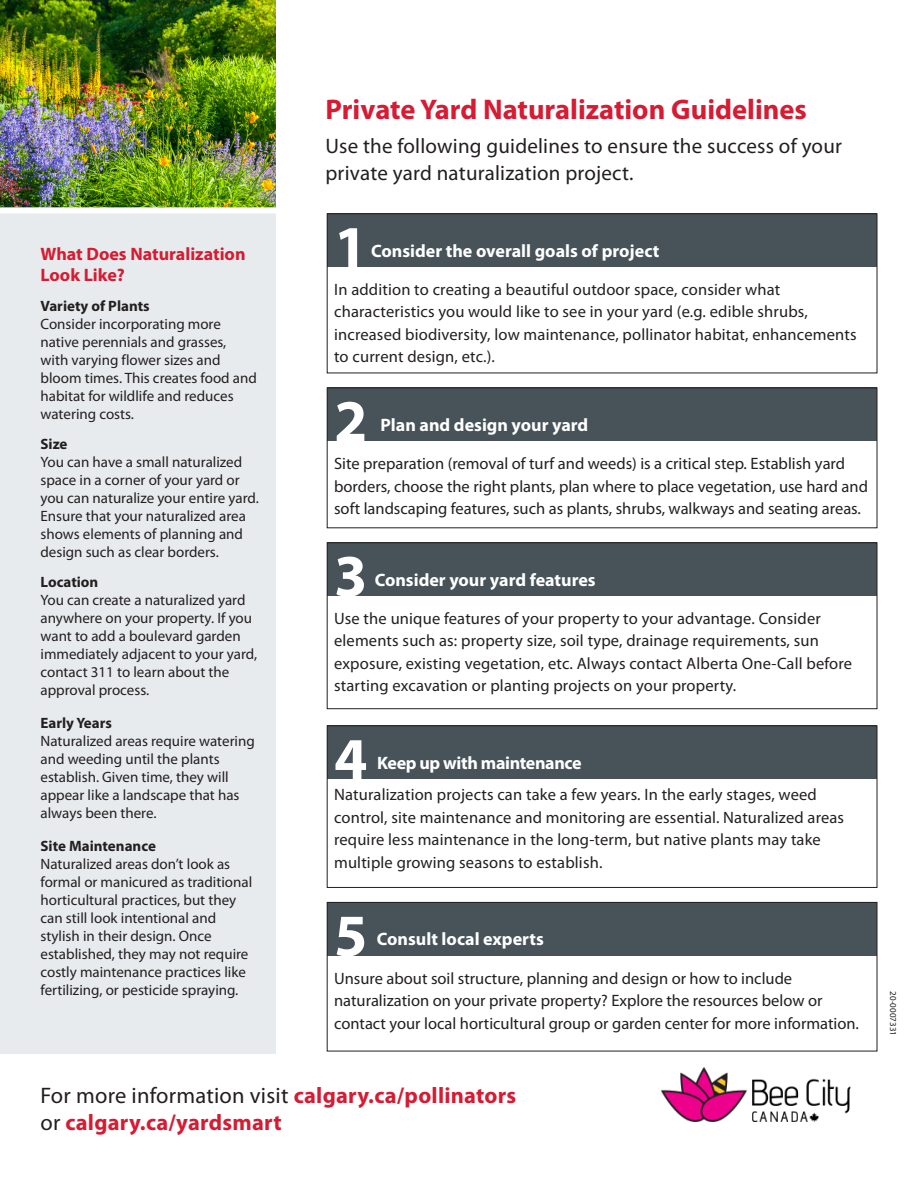
<style>
.page{position:relative;width:918px;height:1188px;background:#fff}
.page>*{position:absolute;margin:0;border:0;box-sizing:border-box;transform-origin:0 0}
.SUB_SUB_HEADE{font:700 60px "Myriad Pro";color:#fff}
.SUB_SUB_HEADE-2{font:700 28.5px "Myriad Pro";color:#d61b33}
.New_body{font:700 22.5px/27px "Myriad Pro";letter-spacing:.01em;color:#d61b33}
.intro{font:21px/27px "Myriad Pro";letter-spacing:.01em;color:#231f20}
.SUB_SUB_HEADE-3{font:700 18px "Myriad Pro";color:#fff}
.SUB_SUB_HEADE-4{font:700 18px/21.6px "Myriad Pro";color:#d61b33}
.SUB_SUB_HEADE-5{font:700 18px "Myriad Pro";letter-spacing:-.02em;color:#fff}
.New_body-2{font:16.5px/22.5px "Myriad Pro";letter-spacing:.01em;color:#231f20}
.SIDEBAR_TEXT{font:15px/18px "Myriad Pro";color:#231f20}
.BLK_SUBHEAD{font:700 15px "Myriad Pro";color:#231f20}
.t1{font:9px "Myriad Pro";color:#231f20}
.s1{font-weight:400;color:#231f20}
</style>
<div class="page">
<div style="left:0;top:177px;width:275px;height:877px;background:#e8ebed"></div>
<img style="left:0;top:0;width:275px;height:207px">
<div style="left:327px;top:214px;width:550px;height:53px;background:#475359"></div>
<div style="left:327px;top:543px;width:550px;height:53px;background:#475359"></div>
<div style="left:327px;top:902px;width:550px;height:54px;background:#475359"></div>
<div style="left:327px;top:388px;width:550px;height:53px;background:#475359"></div>
<div style="left:327px;top:726px;width:550px;height:53px;background:#475359"></div>
<div style="left:327px;top:214px;width:550px;height:159px;border:1px solid #231f20"></div>
<div style="left:327px;top:388px;width:550px;height:140px;border:1px solid #231f20"></div>
<div style="left:327px;top:543px;width:550px;height:166px;border:1px solid #231f20"></div>
<div style="left:327px;top:726px;width:550px;height:162px;border:1px solid #231f20"></div>
<div style="left:327px;top:902px;width:550px;height:149px;border:1px solid #231f20"></div>
<div style="left:0;top:207px;width:284px;height:6px;background:#fff"></div>
<img style="left:662px;top:1067px;width:189px;height:54px">
<p class="SUB_SUB_HEADE-4" style="left:40px;top:242px;width:207px">What Does Naturalization<br>Look Like?</p>
<p class="BLK_SUBHEAD" style="left:40px;top:297px;width:111px">Variety of Plants</p>
<p class="SIDEBAR_TEXT" style="left:40px;top:315px;width:218px">Consider incorporating more native perennials and grasses, with varying flower sizes and bloom times. This creates food and habitat for wildlife and reduces watering costs.</p>
<p class="BLK_SUBHEAD" style="left:40px;top:435px;width:29px">Size</p>
<p class="SIDEBAR_TEXT" style="left:40px;top:453px;width:220px">You can have a small naturalized space in a corner of your yard or you can naturalize your entire yard.<br>Ensure that your naturalized area shows elements of planning and design such as clear borders.</p>
<p class="BLK_SUBHEAD" style="left:40px;top:573px;width:59px">Location</p>
<p class="SIDEBAR_TEXT" style="left:40px;top:591px;width:218px">You can create a naturalized yard anywhere on your property. If you want to add a boulevard garden immediately adjacent to your yard, contact 311 to learn about the approval process.</p>
<p class="BLK_SUBHEAD" style="left:40px;top:714px;width:73px">Early Years</p>
<p class="SIDEBAR_TEXT" style="left:40px;top:732px;width:216px">Naturalized areas require watering and weeding until the plants establish. Given time, they will appear like a landscape that has always been there.</p>
<p class="BLK_SUBHEAD" style="left:40px;top:837px;width:117px">Site Maintenance</p>
<p class="SIDEBAR_TEXT" style="left:40px;top:855px;width:213px">Naturalized areas don’t look as formal or manicured as traditional horticultural practices, but they can still look intentional and stylish in their design. Once established, they may not require costly maintenance practices like fertilizing, or pesticide spraying.</p>
<p class="SUB_SUB_HEADE-2" style="left:326px;top:91px;width:483px">Private Yard Naturalization Guidelines</p>
<p class="intro" style="left:326px;top:132px;width:518px">Use the following guidelines to ensure the success of your private yard naturalization project.</p>
<p class="SUB_SUB_HEADE" style="left:334px;top:208px;width:35px">1</p>
<p class="SUB_SUB_HEADE-3" style="left:371px;top:239px;width:290px">Consider the overall goals of project</p>
<p class="New_body-2" style="left:334px;top:278px;width:524px">In addition to creating a beautiful outdoor space, consider what characteristics you would like to see in your yard (e.g. edible shrubs, increased biodiversity, low maintenance, pollinator habitat, enhancements to current design, etc.).</p>
<p class="SUB_SUB_HEADE" style="left:334px;top:382px;width:35px">2</p>
<p class="SUB_SUB_HEADE-3" style="left:380px;top:413px;width:209px">Plan and design your yard</p>
<p class="New_body-2" style="left:334px;top:452px;width:535px">Site preparation (removal of turf and weeds) is a critical step. Establish yard borders, choose the right plants, plan where to place vegetation, use hard and soft landscaping features, such as plants, shrubs, walkways and seating areas.</p>
<p class="SUB_SUB_HEADE" style="left:334px;top:537px;width:35px">3</p>
<p class="SUB_SUB_HEADE-3" style="left:375px;top:568px;width:223px">Consider your yard features</p>
<p class="New_body-2" style="left:334px;top:607px;width:520px">Use the unique features of your property to your advantage. Consider elements such as: property size, soil type, drainage requirements, sun exposure, existing vegetation, etc. Always contact Alberta One-Call before starting excavation or planting projects on your property.</p>
<p class="SUB_SUB_HEADE" style="left:334px;top:720px;width:35px">4</p>
<p class="SUB_SUB_HEADE-5" style="left:377px;top:751px;width:206px">Keep up with maintenance</p>
<p class="New_body-2" style="left:334px;top:783px;width:512px">Naturalization projects can take a few years. In the early stages, weed control, site maintenance and monitoring are essential. Naturalized areas require less maintenance in the long-term, but native plants may take multiple growing seasons to establish.</p>
<p class="SUB_SUB_HEADE" style="left:334px;top:897px;width:35px">5</p>
<p class="SUB_SUB_HEADE-3" style="left:377px;top:928px;width:169px">Consult local experts</p>
<p class="New_body-2" style="left:334px;top:967px;width:526px">Unsure about soil structure, planning and design or how to include naturalization on your private property? Explore the resources below or contact your local horticultural group or garden center for more information.</p>
<p class="New_body" style="left:40px;top:1082px;width:477px"><span class="s1">For more information visit</span> calgary.ca/pollinators <span class="s1">or</span> calgary.ca/yardsmart</p>
<p class="t1" style="left:899px;top:991px;width:46px;rotate:90deg">20-0007331</p>
</div>
